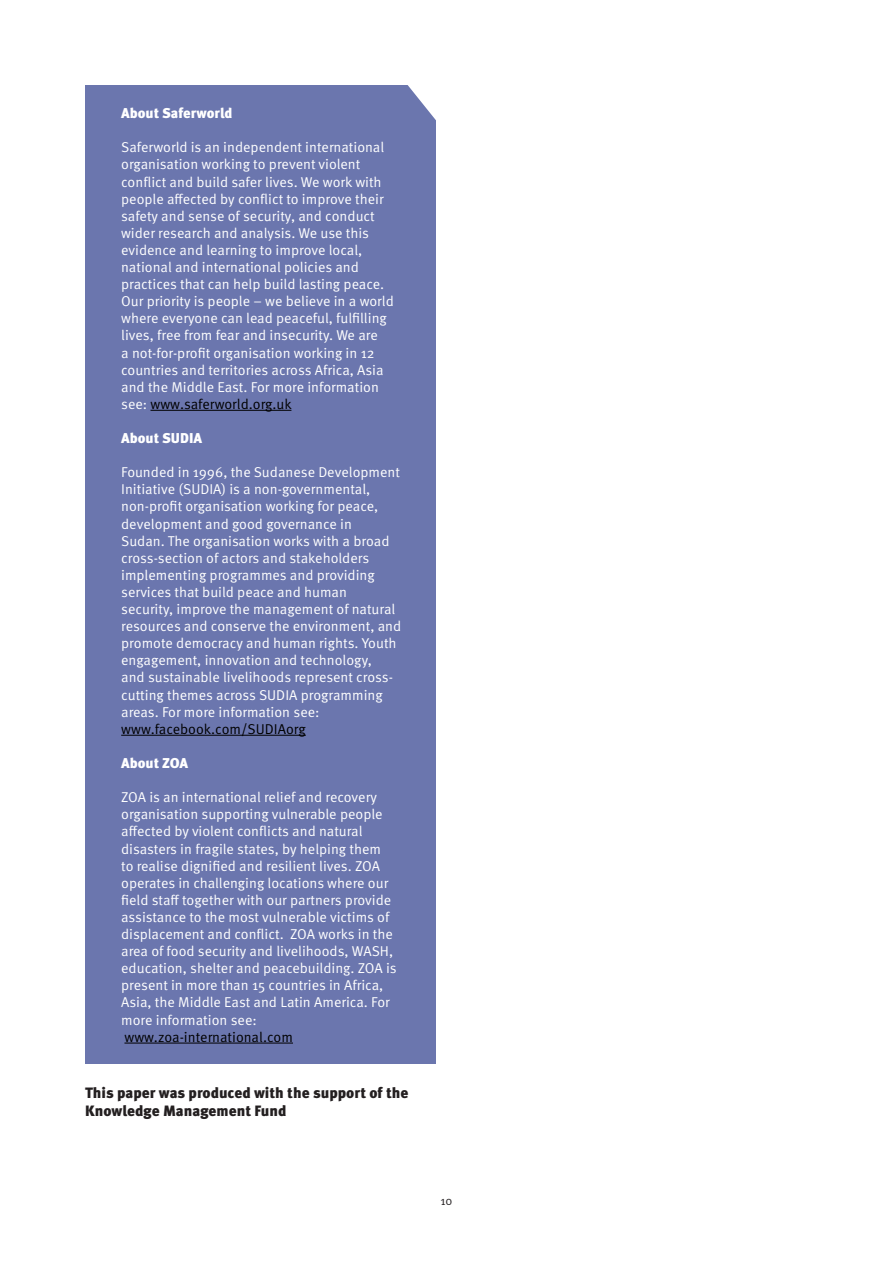
<style>
.page{position:relative;width:893px;height:1263px;background:#fff}
.page>*{position:absolute;margin:0;border:0;box-sizing:border-box;transform-origin:0 0}
.t1{font:900 15px/18px "Meta Pro";color:#231f20}
.t2{font:14.25px/17.1px "Meta Pro";color:#fff}
.t3{font:14.25px "Meta Pro";color:#000}
.t4{font:900 14.25px "Meta Pro";color:#fff}
.t5{font:12px "Meta Pro";color:#231f20}
.s1{color:#000}
</style>
<div class="page">
<div style="left:85px;top:85px;width:351px;height:978px;background:#6b76ae"></div>
<hr style="left:150px;top:410px;width:141px;height:1px;background:#000">
<hr style="left:121px;top:735px;width:185px;height:1px;background:#000">
<hr style="left:124px;top:1043px;width:169px;height:1px;background:#000">
<svg style="left:407px;top:85px;width:29px;height:35px"></svg>
<p class="t4" style="left:121px;top:104px;width:113px">About Saferworld</p>
<p class="t2" style="left:121px;top:139px;width:274px">Saferworld is an independent international organisation working to prevent violent conflict and build safer lives. We work with people affected by conflict to improve their safety and sense of security, and conduct wider research and analysis. We use this evidence and learning to improve local, national and international policies and practices that can help build lasting peace.<br>Our priority is people – we believe in a world where everyone can lead peaceful, fulfilling lives, free from fear and insecurity. We are<br>a not-for-profit organisation working in 12 countries and territories across Africa, Asia and the Middle East. For more information see: <span class="s1">www.saferworld.org.uk</span></p>
<p class="t4" style="left:121px;top:429px;width:82px">About SUDIA</p>
<p class="t2" style="left:121px;top:464px;width:282px">Founded in 1996, the Sudanese Development Initiative (SUDIA) is a non-governmental, non-profit organisation working for peace, development and good governance in<br>Sudan. The organisation works with a broad cross-section of actors and stakeholders implementing programmes and providing services that build peace and human security, improve the management of natural resources and conserve the environment, and promote democracy and human rights. Youth engagement, innovation and technology,<br>and sustainable livelihoods represent cross&shy;cutting themes across SUDIA programming areas. For more information see:</p>
<p class="t3" style="left:121px;top:720px;width:186px">www.facebook.com/SUDIAorg</p>
<p class="t4" style="left:121px;top:754px;width:68px">About ZOA</p>
<p class="t2" style="left:121px;top:789px;width:277px">ZOA is an international relief and recovery organisation supporting vulnerable people affected by violent conflicts and natural disasters in fragile states, by helping them to realise dignified and resilient lives. ZOA operates in challenging locations where our field staff together with our partners provide assistance to the most vulnerable victims of displacement and conflict. ZOA works in the area of food security and livelihoods, WASH, education, shelter and peacebuilding. ZOA is present in more than 15 countries in Africa, Asia, the Middle East and Latin America. For more information see:</p>
<p class="t3" style="left:124px;top:1028px;width:170px">www.zoa-international.com</p>
<p class="t1" style="left:85px;top:1084px;width:325px">This paper was produced with the support of the<br>Knowledge Management Fund</p>
<p class="t5" style="left:440px;top:1194px;width:14px">10</p>
</div>
